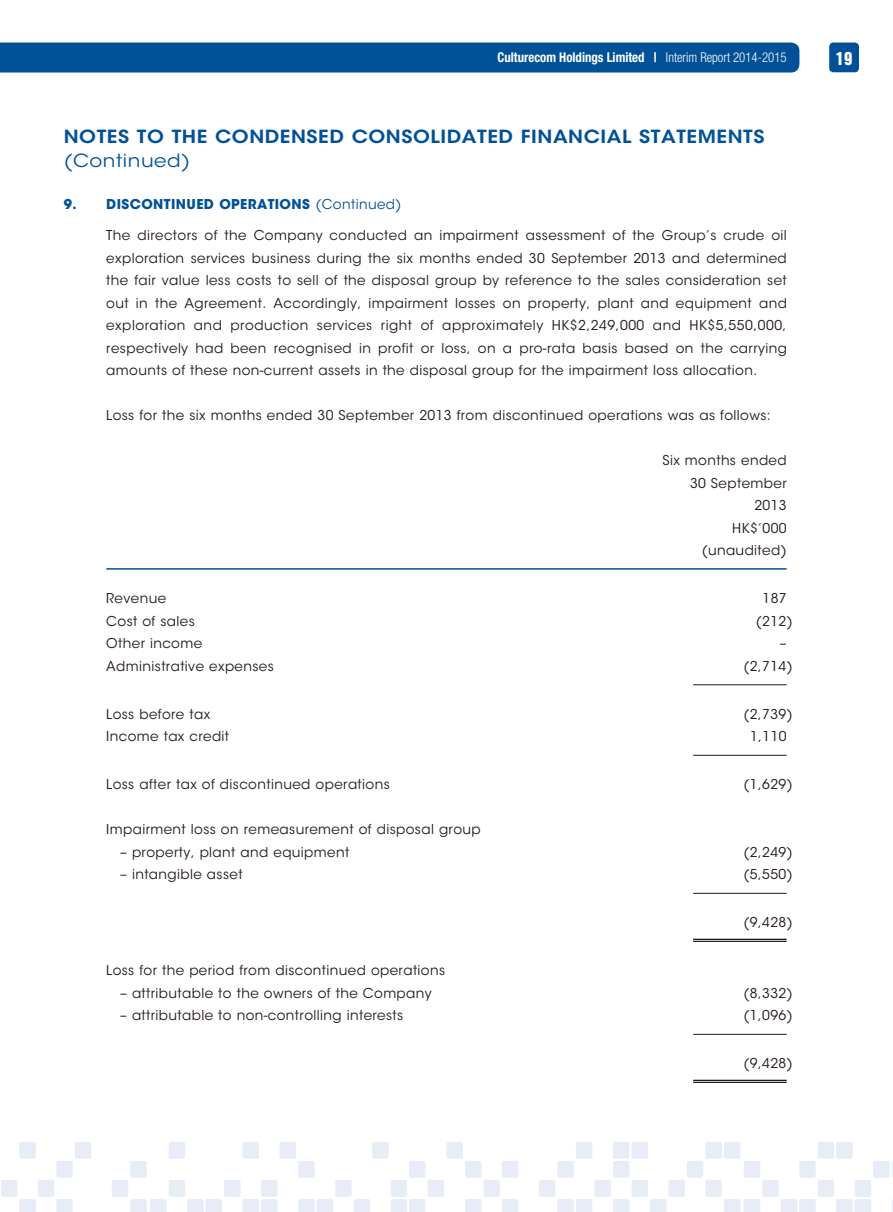
<style>
.page{position:relative;width:893px;height:1212px;background:#fff}
.page>*{position:absolute;margin:0;border:0;box-sizing:border-box;transform-origin:0 0}
.t1{font:600 18px "ITC Avant Garde Std";letter-spacing:.03em;color:#005198;scale:1.1 1}
.t2{font:18px "ITC Avant Garde Std";letter-spacing:.03em;color:#005198;scale:1.1 1}
.t3{font:16.5px "Helvetica Inserat LT Std";color:#fff}
.t4{font:13.5px/22.5px "ITC Avant Garde Std";letter-spacing:.03em;color:#231916;text-align:justify}
.t5{font:700 condensed 13.5px "Helvetica Neue LT Std";color:#fff;scale:.95 1}
.t6{font:700 13.5px "ITC Avant Garde Std";letter-spacing:.03em;color:#005198}
.s1{font-weight:300}
.s2{font-weight:400}
</style>
<div class="page">
<div style="left:829px;top:43px;width:30px;height:29px;background:#005198;border-radius:4px"></div>
<div style="left:0;top:43px;width:799px;height:30px;background:#005198"></div>
<div style="left:298px;top:1161px;width:17px;height:17px;background:#e8ecf6;border-radius:2px"></div>
<div style="left:1px;top:1180px;width:16px;height:17px;background:#e8ecf6;border-radius:2px"></div>
<div style="left:224px;top:1180px;width:17px;height:17px;background:#e8ecf6;border-radius:2px"></div>
<div style="left:372px;top:1142px;width:17px;height:17px;background:#e8ecf6;border-radius:2px"></div>
<div style="left:75px;top:1142px;width:16px;height:17px;background:#e8ecf6;border-radius:2px"></div>
<div style="left:169px;top:1180px;width:16px;height:17px;background:#e8ecf6;border-radius:2px"></div>
<div style="left:169px;top:1142px;width:16px;height:17px;background:#e8ecf6;border-radius:2px"></div>
<svg style="left:298px;top:1199px;width:35px;height:13px"></svg>
<div style="left:19px;top:1142px;width:17px;height:17px;background:#e8ecf6;border-radius:2px"></div>
<svg style="left:19px;top:1199px;width:17px;height:13px"></svg>
<div style="left:243px;top:1142px;width:16px;height:17px;background:#e8ecf6;border-radius:2px"></div>
<div style="left:391px;top:1180px;width:16px;height:17px;background:#e8ecf6;border-radius:2px"></div>
<div style="left:335px;top:1180px;width:17px;height:17px;background:#e8ecf6;border-radius:2px"></div>
<div style="left:38px;top:1180px;width:16px;height:17px;background:#e8ecf6;border-radius:2px"></div>
<div style="left:261px;top:1180px;width:16px;height:17px;background:#e8ecf6;border-radius:2px"></div>
<svg style="left:243px;top:1199px;width:34px;height:13px"></svg>
<div style="left:409px;top:1161px;width:16px;height:17px;background:#e8ecf6;border-radius:2px"></div>
<svg style="left:391px;top:1199px;width:34px;height:13px"></svg>
<div style="left:112px;top:1180px;width:16px;height:17px;background:#e8ecf6;border-radius:2px"></div>
<svg style="left:187px;top:1199px;width:35px;height:13px"></svg>
<svg style="left:354px;top:1199px;width:16px;height:13px"></svg>
<div style="left:56px;top:1161px;width:17px;height:17px;background:#e8ecf6;border-radius:2px"></div>
<svg style="left:56px;top:1199px;width:17px;height:13px"></svg>
<div style="left:279px;top:1142px;width:17px;height:17px;background:#e8ecf6;border-radius:2px"></div>
<div style="left:428px;top:1180px;width:16px;height:17px;background:#e8ecf6;border-radius:2px"></div>
<div style="left:130px;top:1161px;width:17px;height:17px;background:#e8ecf6;border-radius:2px"></div>
<svg style="left:130px;top:1199px;width:37px;height:13px"></svg>
<div style="left:744px;top:1161px;width:16px;height:17px;background:#e8ecf6;border-radius:2px"></div>
<div style="left:446px;top:1142px;width:17px;height:17px;background:#e8ecf6;border-radius:2px"></div>
<svg style="left:892px;top:1161px;width:1px;height:16px"></svg>
<svg style="left:892px;top:1200px;width:1px;height:12px"></svg>
<div style="left:595px;top:1180px;width:16px;height:17px;background:#e8ecf6;border-radius:2px"></div>
<div style="left:818px;top:1180px;width:16px;height:17px;background:#e8ecf6;border-radius:2px"></div>
<div style="left:818px;top:1142px;width:16px;height:17px;background:#e8ecf6;border-radius:2px"></div>
<div style="left:668px;top:1180px;width:17px;height:17px;background:#e8ecf6;border-radius:2px"></div>
<div style="left:762px;top:1180px;width:17px;height:17px;background:#e8ecf6;border-radius:2px"></div>
<div style="left:465px;top:1161px;width:16px;height:17px;background:#e8ecf6;border-radius:2px"></div>
<svg style="left:465px;top:1199px;width:16px;height:13px"></svg>
<div style="left:613px;top:1161px;width:16px;height:17px;background:#e8ecf6;border-radius:2px"></div>
<div style="left:613px;top:1142px;width:16px;height:17px;background:#e8ecf6;border-radius:2px"></div>
<svg style="left:613px;top:1199px;width:16px;height:13px"></svg>
<div style="left:836px;top:1142px;width:17px;height:17px;background:#e8ecf6;border-radius:2px"></div>
<div style="left:539px;top:1180px;width:16px;height:17px;background:#e8ecf6;border-radius:2px"></div>
<div style="left:687px;top:1161px;width:16px;height:17px;background:#e8ecf6;border-radius:2px"></div>
<div style="left:483px;top:1180px;width:17px;height:17px;background:#e8ecf6;border-radius:2px"></div>
<div style="left:631px;top:1180px;width:17px;height:17px;background:#e8ecf6;border-radius:2px"></div>
<div style="left:631px;top:1142px;width:17px;height:17px;background:#e8ecf6;border-radius:2px"></div>
<div style="left:855px;top:1180px;width:16px;height:17px;background:#e8ecf6;border-radius:2px"></div>
<svg style="left:836px;top:1199px;width:35px;height:13px"></svg>
<div style="left:557px;top:1161px;width:17px;height:17px;background:#e8ecf6;border-radius:2px"></div>
<div style="left:705px;top:1180px;width:17px;height:17px;background:#e8ecf6;border-radius:2px"></div>
<div style="left:705px;top:1142px;width:17px;height:17px;background:#e8ecf6;border-radius:2px"></div>
<div style="left:799px;top:1161px;width:17px;height:17px;background:#e8ecf6;border-radius:2px"></div>
<svg style="left:781px;top:1199px;width:35px;height:13px"></svg>
<div style="left:502px;top:1161px;width:16px;height:17px;background:#e8ecf6;border-radius:2px"></div>
<svg style="left:502px;top:1199px;width:16px;height:13px"></svg>
<svg style="left:650px;top:1199px;width:16px;height:13px"></svg>
<div style="left:873px;top:1161px;width:17px;height:17px;background:#e8ecf6;border-radius:2px"></div>
<div style="left:576px;top:1142px;width:16px;height:17px;background:#e8ecf6;border-radius:2px"></div>
<svg style="left:557px;top:1199px;width:35px;height:13px"></svg>
<div style="left:724px;top:1142px;width:16px;height:17px;background:#e8ecf6;border-radius:2px"></div>
<svg style="left:724px;top:1199px;width:36px;height:13px"></svg>
<hr style="left:106px;top:568px;width:681px;height:2px;background:#005198">
<hr style="left:693px;top:684px;width:94px;height:1px;background:#231916">
<hr style="left:693px;top:755px;width:94px;height:1px;background:#231916">
<hr style="left:693px;top:893px;width:94px;height:1px;background:#231916">
<hr style="left:693px;top:939px;width:94px;height:1px;background:#231916">
<hr style="left:693px;top:941px;width:94px;height:1px;background:#231916">
<hr style="left:693px;top:1034px;width:94px;height:1px;background:#231916">
<hr style="left:693px;top:1080px;width:94px;height:1px;background:#231916">
<hr style="left:693px;top:1082px;width:94px;height:1px;background:#231916">
<p class="t5" style="left:498px;top:49px;width:306px">Culturecom Holdings Limited | <span class="s1">Interim Report 2014-2015</span></p>
<p class="t3" style="left:836px;top:48px;width:18px">19</p>
<h1 class="t1" style="left:64px;top:125px;width:638px">NOTES TO THE CONDENSED CONSOLIDATED FINANCIAL STATEMENTS</h1>
<h1 class="t2" style="left:64px;top:149px;width:116px">(Continued)</h1>
<p class="t6" style="left:64px;top:196px;width:339px">9. DISCONTINUED OPERATIONS <span class="s2">(Continued)</span></p>
<p class="t4" style="left:106px;top:224px;width:682px">The directors of the Company conducted an impairment assessment of the Group’s crude oil exploration services business during the six months ended 30 September 2013 and determined the fair value less costs to sell of the disposal group by reference to the sales consideration set out in the Agreement. Accordingly, impairment losses on property, plant and equipment and exploration and production services right of approximately HK$2,249,000 and HK$5,550,000, respectively had been recognised in profit or loss, on a pro-rata basis based on the carrying amounts of these non-current assets in the disposal group for the impairment loss allocation.</p>
<p class="t4" style="left:106px;top:404px;width:666px">Loss for the six months ended 30 September 2013 from discontinued operations was as follows:</p>
<p class="t4" style="left:662px;top:449px;width:126px;text-align:right">Six months ended<br>30 September<br>2013<br>HK$’000 (unaudited)</p>
<p class="t4" style="left:106px;top:587px;width:61px">Revenue</p>
<p class="t4" style="left:763px;top:587px;width:26px">187</p>
<p class="t4" style="left:106px;top:610px;width:90px">Cost of sales</p>
<p class="t4" style="left:756px;top:610px;width:38px">(212)</p>
<p class="t4" style="left:106px;top:632px;width:97px">Other income</p>
<p class="t4" style="left:780px;top:632px;width:8px">–</p>
<p class="t4" style="left:106px;top:655px;width:169px">Administrative expenses</p>
<p class="t4" style="left:743px;top:655px;width:51px">(2,714)</p>
<p class="t4" style="left:106px;top:703px;width:105px">Loss before tax</p>
<p class="t4" style="left:743px;top:703px;width:51px">(2,739)</p>
<p class="t4" style="left:106px;top:725px;width:124px">Income tax credit</p>
<p class="t4" style="left:750px;top:725px;width:38px">1,110</p>
<p class="t4" style="left:106px;top:773px;width:285px">Loss after tax of discontinued operations</p>
<p class="t4" style="left:743px;top:773px;width:51px">(1,629)</p>
<p class="t4" style="left:106px;top:818px;width:376px">Impairment loss on remeasurement of disposal group</p>
<p class="t4" style="left:120px;top:841px;width:231px">– property, plant and equipment</p>
<p class="t4" style="left:743px;top:841px;width:51px">(2,249)</p>
<p class="t4" style="left:120px;top:863px;width:124px">– intangible asset</p>
<p class="t4" style="left:743px;top:863px;width:51px">(5,550)</p>
<p class="t4" style="left:743px;top:911px;width:51px">(9,428)</p>
<p class="t4" style="left:106px;top:959px;width:340px">Loss for the period from discontinued operations</p>
<p class="t4" style="left:120px;top:982px;width:313px">– attributable to the owners of the Company</p>
<p class="t4" style="left:743px;top:982px;width:51px">(8,332)</p>
<p class="t4" style="left:120px;top:1004px;width:285px">– attributable to non-controlling interests</p>
<p class="t4" style="left:743px;top:1004px;width:51px">(1,096)</p>
<p class="t4" style="left:743px;top:1052px;width:51px">(9,428)</p>
</div>
